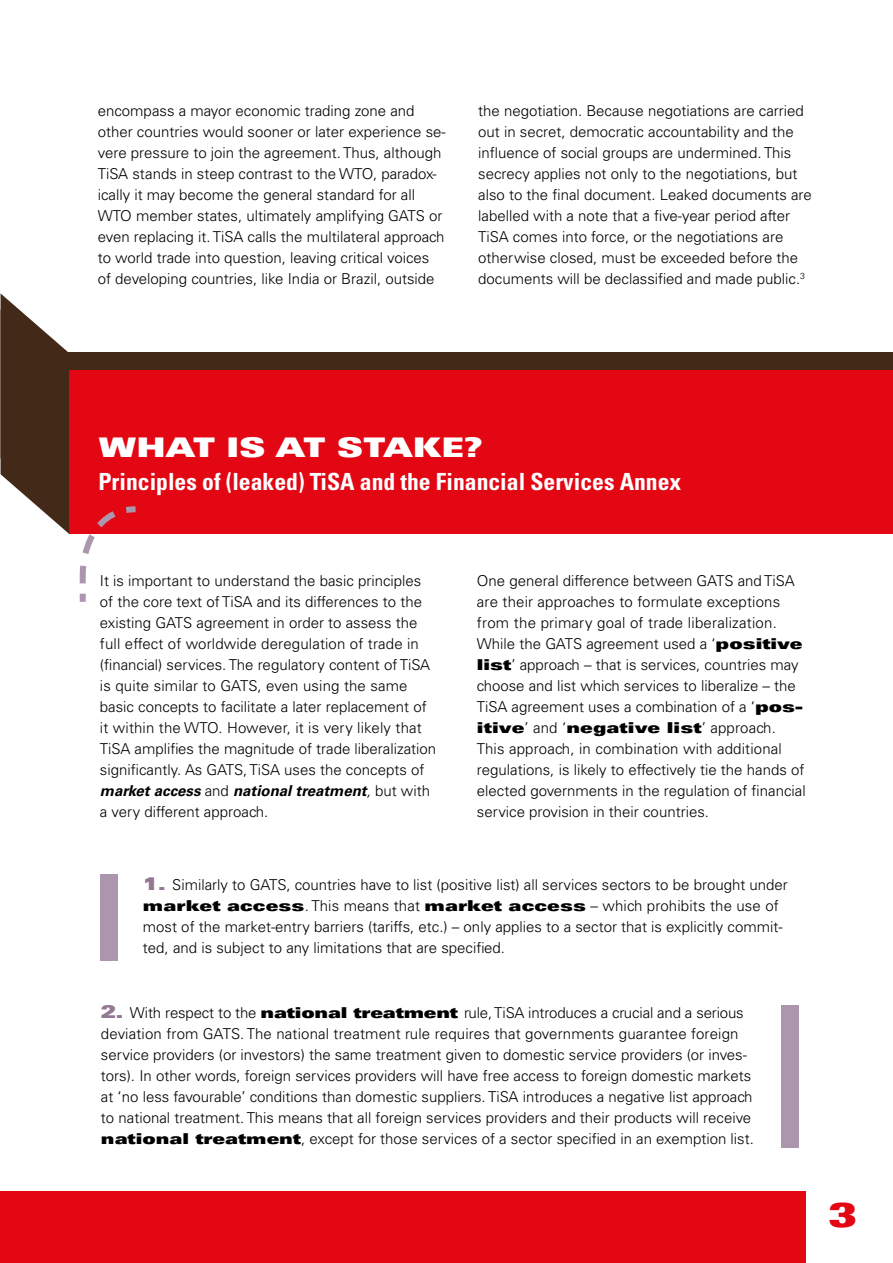
<style>
.page{position:relative;width:893px;height:1263px;background:#fff}
.page>*{position:absolute;margin:0;border:0;box-sizing:border-box;transform-origin:0 0}
.subtitles{font:33.9px "Univers LT Std X Black Ex";color:#e30613}
.subtitles-2{font:27px "Univers LT Std X Black Ex";color:#fff}
.sub_subttls{font:700 condensed 23.55px "Univers LT Std";color:#fff}
.txt{font:300 15px/21px "Univers LT Std";color:#000}
.s1{font-weight:700;font-style:italic}
.s2{font-style:italic}
.s3{font-family:"Univers LT Std X Black Ex";font-weight:400}
.s4{font-family:"Univers LT Std X Black Ex";font-weight:400;font-size:18px;color:#927892}
</style>
<div class="page">
<div style="left:1px;top:1191px;width:805px;height:72px;background:#e30613"></div>
<svg style="left:0;top:1191px;width:1px;height:72px"></svg>
<div style="left:69px;top:369px;width:824px;height:165px;background:#e30613"></div>
<div style="left:67px;top:352px;width:826px;height:17px;background:#432918"></div>
<svg style="left:1px;top:294px;width:68px;height:240px"></svg>
<svg style="left:79px;top:506px;width:57px;height:96px"></svg>
<div style="left:781px;top:1005px;width:17px;height:143px;background:#ab96ad"></div>
<div style="left:101px;top:874px;width:17px;height:86px;background:#ab96ad"></div>
<p class="txt" style="left:98px;top:100px;width:349px">encompass a mayor economic trading zone and other countries would sooner or later experience se&shy;vere pressure to join the agreement. Thus, although TiSA stands in steep contrast to the WTO, paradox&shy;ically it may become the general standard for all WTO member states, ultimately amplifying GATS or even replacing it. TiSA calls the multilateral approach to world trade into question, leaving critical voices of developing countries, like India or Brazil, outside</p>
<p class="txt" style="left:478px;top:100px;width:335px">the negotiation. Because negotiations are carried out in secret, democratic accountability and the influence of social groups are undermined. This secrecy applies not only to the negotiations, but also to the final document. Leaked documents are labelled with a note that a five-year period after TiSA comes into force, or the negotiations are otherwise closed, must be exceeded before the documents will be declassified and made public.<sup>3</sup></p>
<p class="subtitles-2" style="left:99px;top:432px;width:386px">WHAT IS AT STAKE?</p>
<p class="sub_subttls" style="left:99px;top:467px;width:584px">Principles of (leaked) TiSA and the Financial Services Annex</p>
<p class="txt" style="left:100px;top:570px;width:338px">It is important to understand the basic principles of the core text of TiSA and its differences to the existing GATS agreement in order to assess the full effect of worldwide deregulation of trade in (financial) services. The regulatory content of TiSA is quite similar to GATS, even using the same basic concepts to facilitate a later replacement of it within the WTO. However, it is very likely that TiSA amplifies the magnitude of trade liberalization significantly. As GATS, TiSA uses the concepts of <span class="s1">market access</span> and <span class="s1">national treatment</span><span class="s2">,</span> but with a very different approach.</p>
<p class="txt" style="left:477px;top:570px;width:330px">One general difference between GATS and TiSA are their approaches to formulate exceptions from the primary goal of trade liberalization.<br>While the GATS agreement used a ‘<span class="s3">positive list</span>’ approach – that is services, countries may choose and list which services to liberalize – the TiSA agreement uses a combination of a ‘<span class="s3">pos&shy;itive</span>’ and ‘<span class="s3">negative list</span>’ approach.<br>This approach, in combination with additional regulations, is likely to effectively tie the hands of elected governments in the regulation of financial service provision in their countries.</p>
<p class="txt" style="left:143px;top:874px;width:646px"><span class="s4">1.</span> Similarly to GATS, countries have to list (positive list) all services sectors to be brought under <span class="s3">market access</span>. This means that <span class="s3">market access</span> – which prohibits the use of most of the market-entry barriers (tariffs, etc.) – only applies to a sector that is explicitly commit&shy;ted, and is subject to any limitations that are specified.</p>
<p class="txt" style="left:101px;top:1002px;width:654px"><span class="s4">2.</span> With respect to the <span class="s3">national treatment</span> rule, TiSA introduces a crucial and a serious deviation from GATS. The national treatment rule requires that governments guarantee foreign service providers (or investors) the same treatment given to domestic service providers (or inves&shy;tors). In other words, foreign services providers will have free access to foreign domestic markets at ‘no less favourable’ conditions than domestic suppliers. TiSA introduces a negative list approach to national treatment. This means that all foreign services providers and their products will receive <span class="s3">national treatment</span>, except for those services of a sector specified in an exemption list.</p>
<p class="subtitles" style="left:828px;top:1195px;width:30px">3</p>
</div>
